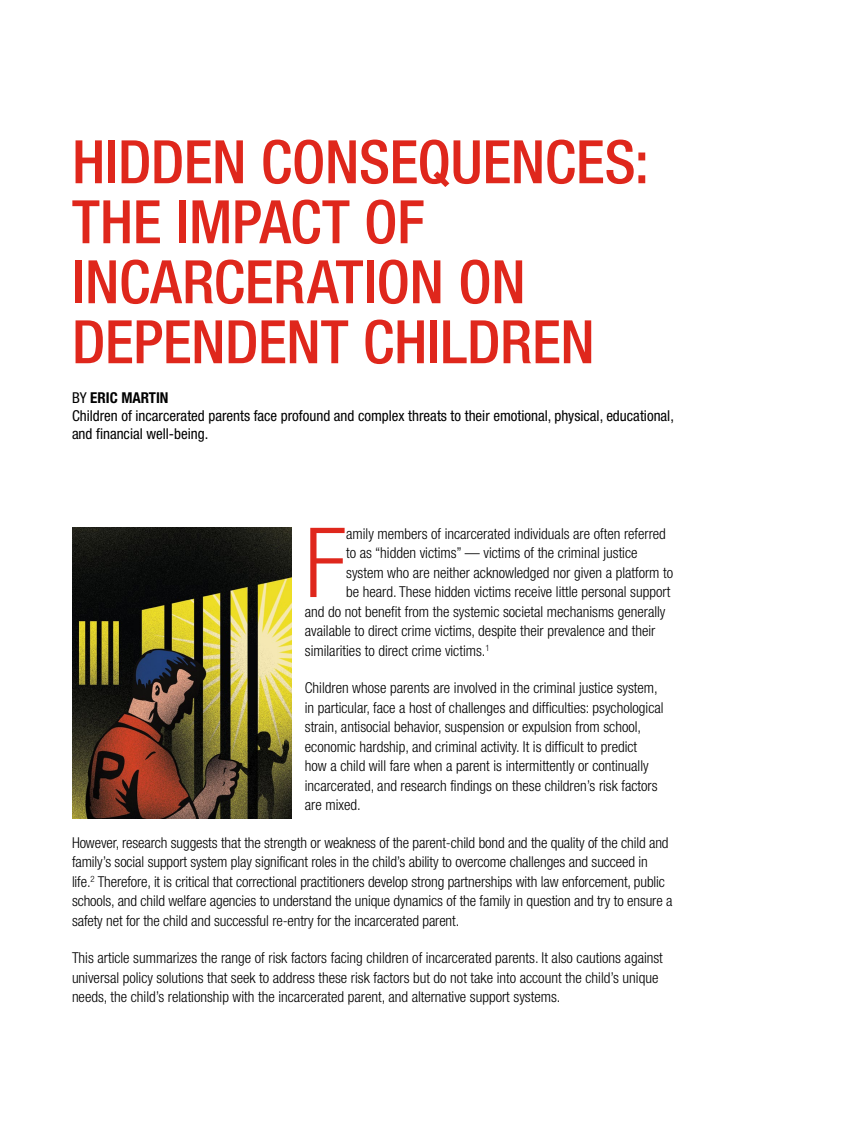
<style>
.page{position:relative;width:864px;height:1134px;background:#fff}
.page>*{position:absolute;margin:0;border:0;box-sizing:border-box;transform-origin:0 0}
.P_DropCap{font:300 condensed 96.9px "Helvetica Neue LT Std";color:#df271c}
.t1{font:500 condensed 60px/60px "Helvetica Neue LT Std";letter-spacing:-.005em;color:#df271c}
.P_DropCap-2{font:300 condensed 15px/19.5px "Helvetica Neue LT Std";color:#000}
.Author{font:condensed 15px/18px "Helvetica Neue LT Std";color:#000}
.Author-2{font:700 condensed 15px "Helvetica Neue LT Std";color:#000}
.s1{font-weight:400}
</style>
<div class="page">
<img style="left:72px;top:528px;width:219px;height:290px">
<h1 class="t1" style="left:72px;top:131px;width:579px">HIDDEN CONSEQUENCES:<br>THE IMPACT OF<br>INCARCERATION ON<br>DEPENDENT CHILDREN</h1>
<p class="Author-2" style="left:72px;top:389px;width:98px"><span class="s1">BY</span> ERIC MARTIN</p>
<p class="Author" style="left:72px;top:407px;width:603px">Children of incarcerated parents face profound and complex threats to their emotional, physical, educational, and financial well-being.</p>
<p class="P_DropCap" style="left:305px;top:507px;width:43px">F</p>
<p class="P_DropCap-2" style="left:346px;top:523px;width:321px">amily members of incarcerated individuals are often referred</p>
<p class="P_DropCap-2" style="left:346px;top:543px;width:293px">to as “hidden victims” — victims of the criminal justice</p>
<p class="P_DropCap-2" style="left:346px;top:562px;width:329px">system who are neither acknowledged nor given a platform to</p>
<p class="P_DropCap-2" style="left:346px;top:582px;width:326px">be heard. These hidden victims receive little personal support</p>
<p class="P_DropCap-2" style="left:305px;top:601px;width:362px">and do not benefit from the systemic societal mechanisms generally</p>
<p class="P_DropCap-2" style="left:305px;top:621px;width:352px">available to direct crime victims, despite their prevalence and their</p>
<p class="P_DropCap-2" style="left:305px;top:640px;width:186px">similarities to direct crime victims.<sup>1</sup></p>
<p class="P_DropCap-2" style="left:305px;top:678px;width:360px">Children whose parents are involved in the criminal justice system, in particular, face a host of challenges and difficulties: psychological strain, antisocial behavior, suspension or expulsion from school, economic hardship, and criminal activity. It is difficult to predict<br>how a child will fare when a parent is intermittently or continually incarcerated, and research findings on these children’s risk factors are mixed.</p>
<p class="P_DropCap-2" style="left:72px;top:832px;width:602px">However, research suggests that the strength or weakness of the parent-child bond and the quality of the child and family’s social support system play significant roles in the child’s ability to overcome challenges and succeed in life.<sup>2</sup> Therefore, it is critical that correctional practitioners develop strong partnerships with law enforcement, public schools, and child welfare agencies to understand the unique dynamics of the family in question and try to ensure a safety net for the child and successful re-entry for the incarcerated parent.</p>
<p class="P_DropCap-2" style="left:72px;top:948px;width:592px">This article summarizes the range of risk factors facing children of incarcerated parents. It also cautions against universal policy solutions that seek to address these risk factors but do not take into account the child’s unique needs, the child’s relationship with the incarcerated parent, and alternative support systems.</p>
</div>
